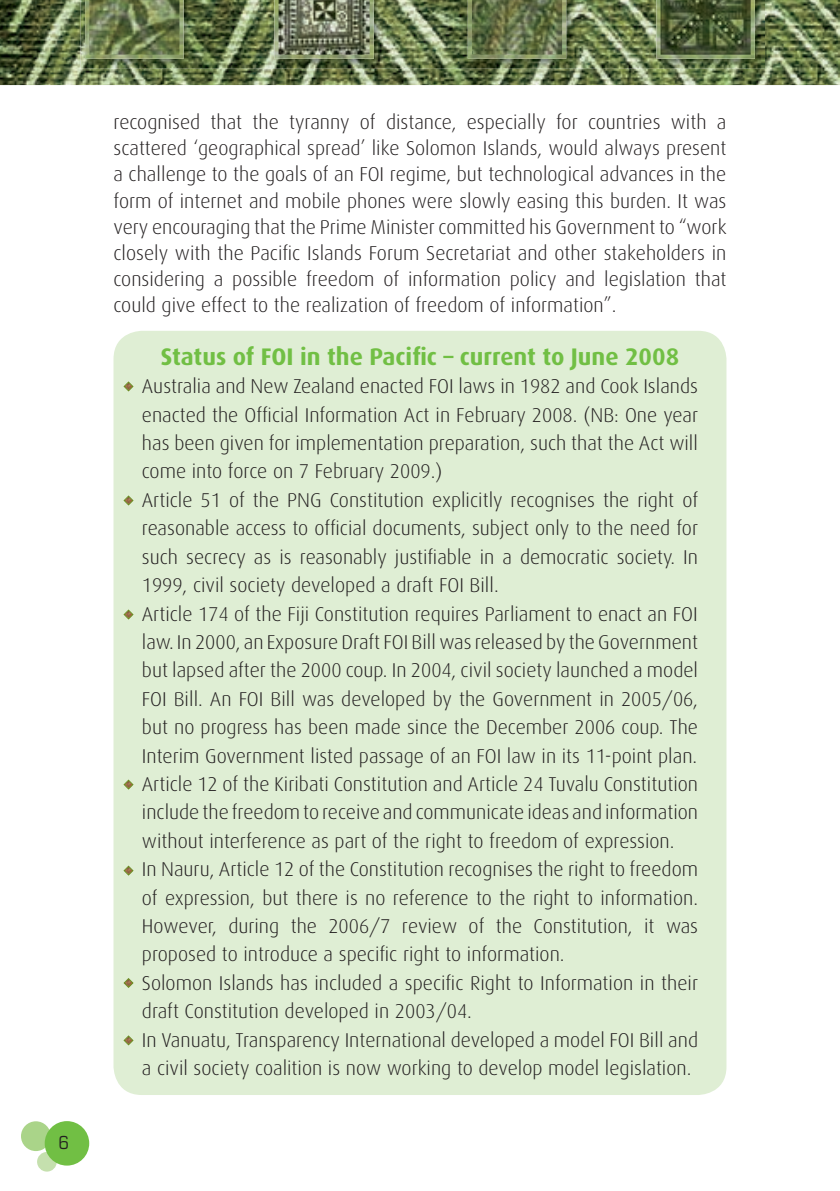
<style>
.page{position:relative;width:840px;height:1191px;background:#fff}
.page>*{position:absolute;margin:0;border:0;box-sizing:border-box;transform-origin:0 0}
.t1{font:700 24px "Dax";color:#71bf44}
.t2{font:300 20px/28.4px "Dax";color:#231f20;text-align:justify}
.t3{font:condensed 18px "Eurostile";color:#231f20}
</style>
<div class="page">
<div style="left:113px;top:331px;width:613px;height:764px;background:#dfeed4;border-radius:28px"></div>
<svg style="left:123px;top:381px;width:10px;height:10px"></svg>
<svg style="left:123px;top:495px;width:10px;height:10px"></svg>
<svg style="left:123px;top:609px;width:10px;height:10px"></svg>
<svg style="left:123px;top:779px;width:10px;height:10px"></svg>
<svg style="left:123px;top:865px;width:10px;height:10px"></svg>
<svg style="left:123px;top:978px;width:10px;height:10px"></svg>
<svg style="left:123px;top:1035px;width:10px;height:10px"></svg>
<div style="left:37px;top:1152px;width:20px;height:19px;background:#c5e0ae;border-radius:50%"></div>
<div style="left:21px;top:1121px;width:30px;height:30px;background:#aad489;border-radius:50%"></div>
<div style="left:45px;top:1121px;width:44px;height:44px;background:#71bf44;border-radius:50%"></div>
<img style="left:0;top:0;width:839px;height:85px">
<img style="left:81px;top:0;width:683px;height:69px">
<img style="left:274px;top:0;width:99px;height:59px">
<img style="left:467px;top:0;width:99px;height:59px">
<img style="left:85px;top:0;width:98px;height:59px">
<img style="left:656px;top:0;width:98px;height:59px">
<p class="t3" style="left:59px;top:1135px;width:12px">6</p>
<p class="t2" style="left:113px;top:110px;width:614px;line-height:26.2px">recognised that the tyranny of distance, especially for countries with a scattered ‘geographical spread’ like Solomon Islands, would always present a challenge to the goals of an FOI regime, but technological advances in the form of internet and mobile phones were slowly easing this burden. It was very encouraging that the Prime Minister committed his Government to “work closely with the Pacific Islands Forum Secretariat and other stakeholders in considering a possible freedom of information policy and legislation that could give effect to the realization of freedom of information”.</p>
<p class="t1" style="left:161px;top:346px;width:520px">Status of FOI in the Pacific – current to June 2008</p>
<p class="t2" style="left:142px;top:373px;width:557px;text-align:left">Australia and New Zealand enacted FOI laws in 1982 and Cook Islands enacted the Official Information Act in February 2008. (NB: One year has been given for implementation preparation, such that the Act will come into force on 7 February 2009.)<br>Article 51 of the PNG Constitution explicitly recognises the right of reasonable access to official documents, subject only to the need for such secrecy as is reasonably justifiable in a democratic society. In 1999, civil society developed a draft FOI Bill.<br>Article 174 of the Fiji Constitution requires Parliament to enact an FOI law. In 2000, an Exposure Draft FOI Bill was released by the Government but lapsed after the 2000 coup. In 2004, civil society launched a model FOI Bill. An FOI Bill was developed by the Government in 2005/06, but no progress has been made since the December 2006 coup. The Interim Government listed passage of an FOI law in its 11-point plan.<br>Article 12 of the Kiribati Constitution and Article 24 Tuvalu Constitution include the freedom to receive and communicate ideas and information without interference as part of the right to freedom of expression.<br>In Nauru, Article 12 of the Constitution recognises the right to freedom of expression, but there is no reference to the right to information.<br>However, during the 2006/7 review of the Constitution, it was proposed to introduce a specific right to information.<br>Solomon Islands has included a specific Right to Information in their draft Constitution developed in 2003/04.<br>In Vanuatu, Transparency International developed a model FOI Bill and a civil society coalition is now working to develop model legislation.</p>
</div>
